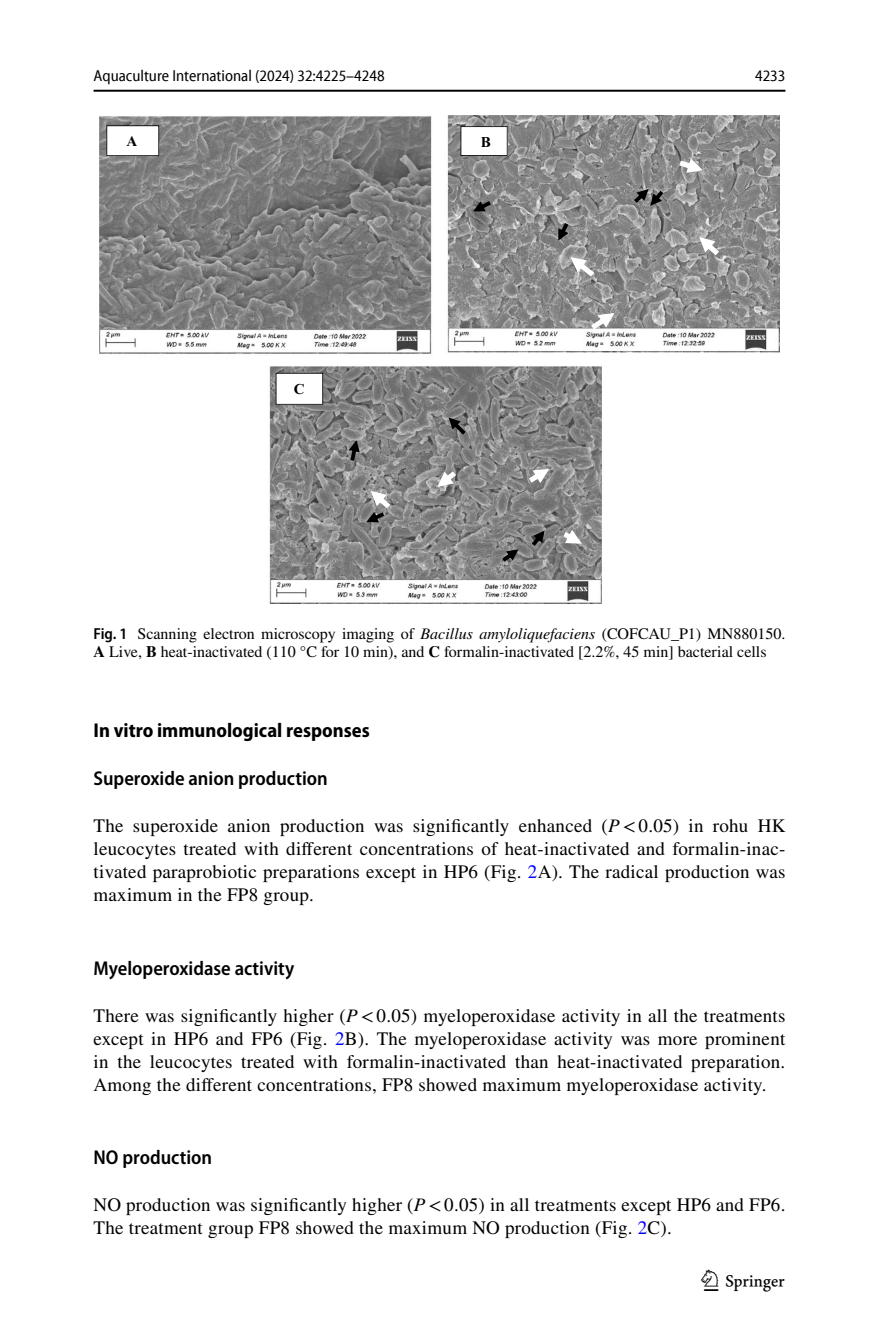
<style>
.page{position:relative;width:879px;height:1333px;background:#fff}
.page>*{position:absolute;margin:0;border:0;box-sizing:border-box;transform-origin:0 0}
.t1{font:30px "Springnew Regular 5";color:#000}
.t2{font:600 semi-condensed 20px "Myriad Pro";color:#000}
.t3{font:700 semi-condensed 20px "Myriad Pro";color:#000}
.t4{font:19px/23px "STIX";letter-spacing:.015em;color:#000;text-align:justify}
.t5{font:16px/18.4px "STIX";color:#000}
.t6{font:semi-condensed 16px "Myriad Pro Unic";color:#000}
.t7{font:700 15px "Times New Roman";color:#000}
.s1{font-family:"Myriad Pro";font-weight:600;font-stretch:semi-condensed}
.s2{font-style:italic}
.s3{font-weight:700}
.s4{color:#00f}
</style>
<div class="page">
<hr style="left:94px;top:90px;width:691px;height:2px;background:#000">
<img style="left:99px;top:116px;width:681px;height:488px">
<svg style="left:106px;top:125px;width:53px;height:31px"></svg>
<svg style="left:460px;top:126px;width:48px;height:30px"></svg>
<svg style="left:558px;top:223px;width:10px;height:18px"></svg>
<svg style="left:634px;top:189px;width:29px;height:17px"></svg>
<svg style="left:473px;top:201px;width:18px;height:10px"></svg>
<svg style="left:570px;top:257px;width:24px;height:19px"></svg>
<svg style="left:699px;top:237px;width:20px;height:18px"></svg>
<svg style="left:679px;top:158px;width:24px;height:15px"></svg>
<svg style="left:591px;top:313px;width:23px;height:16px"></svg>
<svg style="left:276px;top:373px;width:47px;height:32px"></svg>
<svg style="left:563px;top:530px;width:19px;height:13px"></svg>
<svg style="left:437px;top:471px;width:19px;height:16px"></svg>
<svg style="left:529px;top:469px;width:20px;height:14px"></svg>
<svg style="left:366px;top:490px;width:24px;height:32px"></svg>
<svg style="left:532px;top:530px;width:13px;height:16px"></svg>
<svg style="left:502px;top:549px;width:16px;height:13px"></svg>
<svg style="left:448px;top:417px;width:17px;height:17px"></svg>
<svg style="left:349px;top:440px;width:11px;height:21px"></svg>
<p class="t6" style="left:94px;top:69px;width:293px">Aquaculture International (2024) 32:4225–4248</p>
<p class="t6" style="left:755px;top:69px;width:32px">4233</p>
<p class="t7" style="left:126px;top:130px;width:12px">A</p>
<p class="t7" style="left:481px;top:131px;width:12px">B</p>
<p class="t7" style="left:294px;top:378px;width:12px">C</p>
<p class="t5" style="left:94px;top:625px;width:693px"><span class="s1">Fig. 1</span> Scanning electron microscopy imaging of <span class="s2">Bacillus amyloliquefaciens</span> (COFCAU_P1) MN880150.<br><span class="s3">A</span> Live, <span class="s3">B</span> heat-inactivated (110 °C for 10 min), and <span class="s3">C</span> formalin-inactivated [2.2%, 45 min] bacterial cells</p>
<p class="t3" style="left:94px;top:719px;width:278px">In vitro immunological responses</p>
<p class="t2" style="left:94px;top:767px;width:236px">Superoxide anion production</p>
<p class="t4" style="left:94px;top:815px;width:693px">The superoxide anion production was significantly enhanced (<span class="s2">P</span>&lt;0.05) in rohu HK leucocytes treated with different concentrations of heat-inactivated and formalin-inac&shy;tivated paraprobiotic preparations except in HP6 (Fig. <span class="s4">2</span>A). The radical production was maximum in the FP8 group.</p>
<p class="t2" style="left:94px;top:956px;width:202px">Myeloperoxidase activity</p>
<p class="t4" style="left:94px;top:1004px;width:693px">There was significantly higher (<span class="s2">P</span>&lt;0.05) myeloperoxidase activity in all the treatments except in HP6 and FP6 (Fig. <span class="s4">2</span>B). The myeloperoxidase activity was more prominent in the leucocytes treated with formalin-inactivated than heat-inactivated preparation.<br>Among the different concentrations, FP8 showed maximum myeloperoxidase activity.</p>
<p class="t2" style="left:94px;top:1145px;width:120px">NO production</p>
<p class="t4" style="left:94px;top:1193px;width:693px">NO production was significantly higher (<span class="s2">P</span>&lt;0.05) in all treatments except HP6 and FP6.<br>The treatment group FP8 showed the maximum NO production (Fig. <span class="s4">2</span>C).</p>
<h1 class="t1" style="left:704px;top:1269px;width:83px">1 3</h1>
</div>
